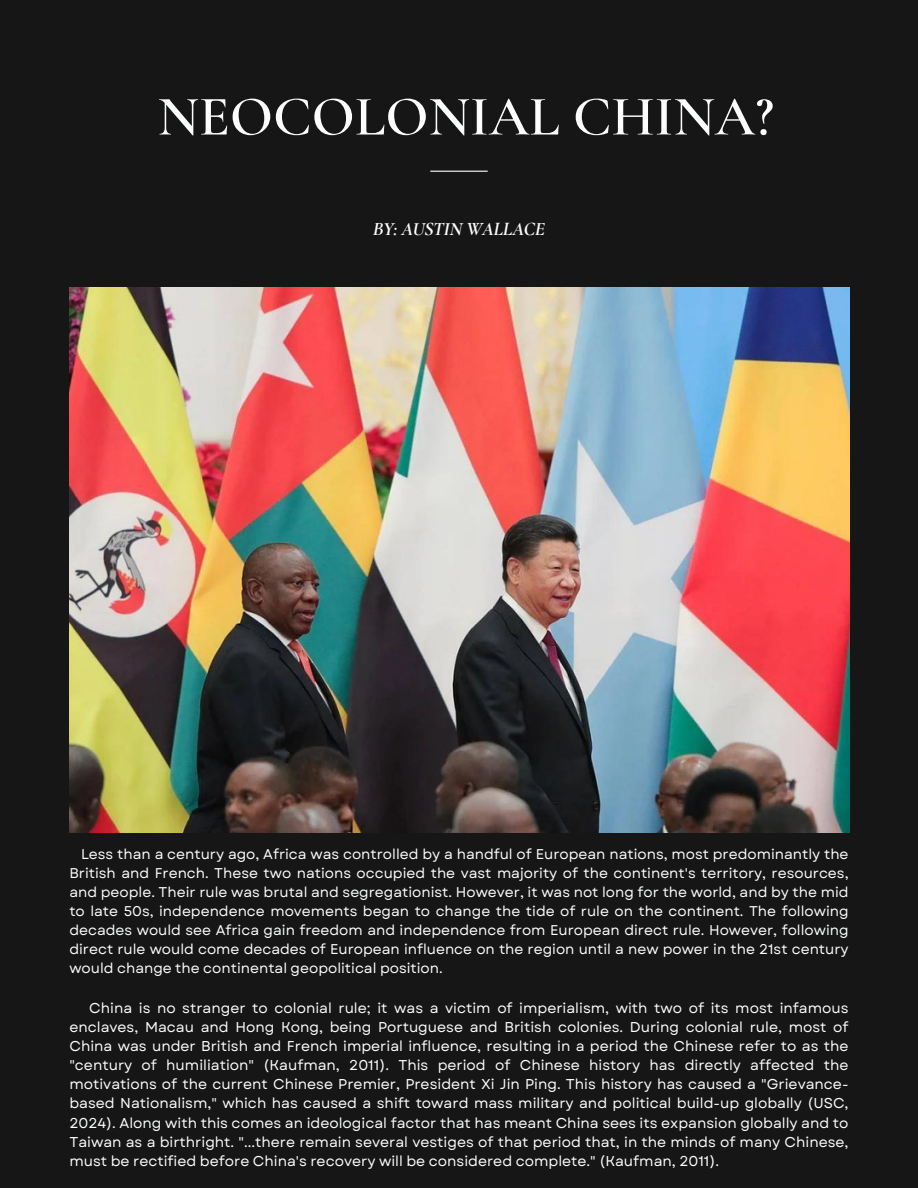
<style>
.page{position:relative;width:918px;height:1188px;background:#161616}
.page>*{position:absolute;margin:0;border:0;box-sizing:border-box;transform-origin:0 0}
.t1{font:600 56.4px "Cormorant Garamond";color:#fcfdfd}
.t2{font:italic 700 19.2px "Cormorant Garamond";letter-spacing:-.015em;color:#fcfdfd}
.t3{font:14.25px/19.2px "Garet";color:#fcfdfd;text-align:justify}
.t4{font:14.1px/19px "Garet";color:#fcfdfd;text-align:justify}
</style>
<div class="page">
<hr style="left:430px;top:171px;width:58px;height:1px;background:#fcfdfd">
<img style="left:69px;top:288px;width:780px;height:544px">
<h1 class="t1" style="left:158px;top:82px;width:618px">NEOCOLONIAL CHINA?</h1>
<h2 class="t2" style="left:373px;top:217px;width:174px">BY: AUSTIN WALLACE</h2>
<p class="t4" style="left:69px;top:844px;width:781px;text-indent:12px">Less than a century ago, Africa was controlled by a handful of European nations, most predominantly the British and French. These two nations occupied the vast majority of the continent's territory, resources, and people. Their rule was brutal and segregationist. However, it was not long for the world, and by the mid to late 50s, independence movements began to change the tide of rule on the continent. The following decades would see Africa gain freedom and independence from European direct rule. However, following direct rule would come decades of European influence on the region until a new power in the 21st century would change the continental geopolitical position.</p>
<p class="t3" style="left:69px;top:998px;width:781px;text-indent:20px">China is no stranger to colonial rule; it was a victim of imperialism, with two of its most infamous enclaves, Macau and Hong Kong, being Portuguese and British colonies. During colonial rule, most of China was under British and French imperial influence, resulting in a period the Chinese refer to as the "century of humiliation" (Kaufman, 2011). This period of Chinese history has directly affected the motivations of the current Chinese Premier, President Xi Jin Ping. This history has caused a "Grievance&shy;based Nationalism," which has caused a shift toward mass military and political build-up globally (USC, 2024). Along with this comes an ideological factor that has meant China sees its expansion globally and to Taiwan as a birthright. "...there remain several vestiges of that period that, in the minds of many Chinese, must be rectified before China's recovery will be considered complete." (Kaufman, 2011).</p>
</div>
